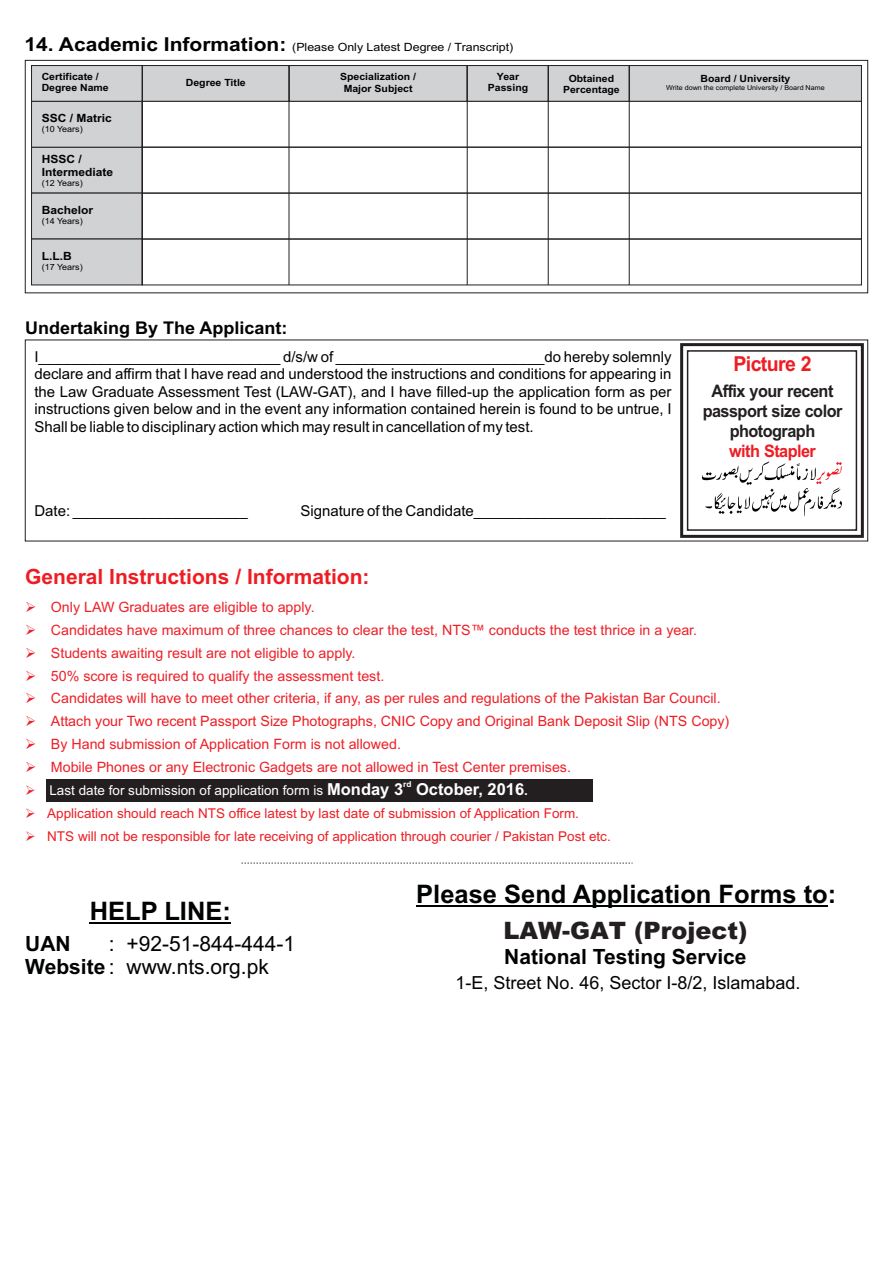
<style>
.page{position:relative;width:893px;height:1263px;background:#fff}
.page>*{position:absolute;margin:0;border:0;box-sizing:border-box;transform-origin:0 0}
.t1{font:700 25.5px "Arial";color:#010202}
.t2{font:900 24px "Arial";color:#231f20}
.t3{font:21px/22.5px "Arial";color:#010202}
.t4{font:700 21px "Arial";color:#ee1d23}
.t5{font:700 21px "Arial";color:#010202}
.t6{font:700 20.7px "Arial";letter-spacing:-.035em;color:#ee1d23;scale:.94 1}
.t7{font:18px "Arial";color:#010202}
.t8{font:700 17.55px "Arial";color:#010202}
.t9{font:700 17.25px/20px "Arial";letter-spacing:-.035em;color:#231f20;text-align:center;scale:.94 1}
.t10{font:700 17.25px "Arial";letter-spacing:-.035em;color:#ee1d23;scale:.94 1}
.t11{font:15px/17.4px "Arial";color:#010202;text-align:justify}
.t12{font:14.25px/22.8px "Arial";color:#ee2028}
.t13{font:14.25px "Arial";color:#ee1d23}
.t14{font:13.5px/22.6px "Arial";color:#ee1d23}
.t15{font:13.5px "Arial";color:#fff}
.t16{font:13.5px/23.1px "Wingdings";color:#ee2028;text-align:justify}
.t17{font:11.4px "Arial";color:#010202;scale:1.09 1}
.t18{font:700 11.4px/12.6px "Arial";color:#010202;scale:1.06 1}
.t19{font:700 9.9px/11.1px "Arial";color:#010202;text-align:center;scale:1.06 1}
.t20{font:8.55px "Arial";color:#010202;scale:1.06 1}
.t21{font:700 8.25px "Arial";color:#fff}
.t22{font:6.75px "Arial";color:#010202;scale:1.06 1}
.s1{font-weight:700;font-size:19.2px}
.s2{font-weight:700;font-size:16.5px}
.s3{font-weight:700}
</style>
<div class="page">
<svg style="left:31px;top:65px;width:831px;height:221px"></svg>
<div style="left:25px;top:60px;width:843px;height:233px;border:1px solid #231f20"></div>
<hr style="left:289px;top:66px;width:1px;height:219px;background:#231f20">
<hr style="left:467px;top:66px;width:1px;height:219px;background:#231f20">
<hr style="left:142px;top:66px;width:1px;height:219px;background:#231f20">
<hr style="left:629px;top:66px;width:1px;height:219px;background:#231f20">
<hr style="left:548px;top:66px;width:1px;height:219px;background:#231f20">
<div style="left:46px;top:779px;width:546px;height:23px;background:#231f20"></div>
<svg style="left:241px;top:862px;width:392px;height:2px"></svg>
<hr style="left:416px;top:905px;width:412px;height:1px;background:#010202">
<hr style="left:90px;top:923px;width:141px;height:1px;background:#010202">
<svg style="left:680px;top:343px;width:184px;height:195px"></svg>
<p class="t17" style="left:25px;top:43px;width:450px"><span class="s1">14. Academic Information:</span> (Please Only Latest Degree / Transcript)</p>
<p class="t19" style="left:42px;top:72px;width:65px;text-align:left">Certificate /<br>Degree Name</p>
<p class="t19" style="left:488px;top:72px;width:39px">Year<br>Passing</p>
<p class="t19" style="left:563px;top:73px;width:55px">Obtained<br>Percentage</p>
<p class="t19" style="left:701px;top:74px;width:86px">Board / University</p>
<p class="t19" style="left:186px;top:78px;width:58px">Degree Title</p>
<p class="t19" style="left:340px;top:72px;width:73px">Specialization /<br>Major Subject</p>
<p class="t22" style="left:666px;top:85px;width:151px">Write down the complete University / Board Name</p>
<p class="t18" style="left:42px;top:113px;width:68px">SSC / Matric</p>
<p class="t20" style="left:42px;top:126px;width:40px">(10 Years)</p>
<p class="t18" style="left:42px;top:154px;width:69px">HSSC /<br>Intermediate</p>
<p class="t20" style="left:42px;top:179px;width:40px">(12 Years)</p>
<p class="t18" style="left:42px;top:205px;width:50px">Bachelor</p>
<p class="t20" style="left:42px;top:218px;width:40px">(14 Years)</p>
<p class="t18" style="left:42px;top:251px;width:30px">L.L.B</p>
<p class="t20" style="left:42px;top:264px;width:40px">(17 Years)</p>
<p class="t8" style="left:25px;top:322px;width:264px">Undertaking By The Applicant:</p>
<p class="t11" style="left:34px;top:349px;width:639px">I_____________________________ d/s/w of _________________________do hereby solemnly declare and affirm that I have read and understood the instructions and conditions for appearing in the Law Graduate Assessment Test (LAW-GAT), and I have filled-up the application form as per instructions given below and in the event any information contained herein is found to be untrue, I Shall be liable to disciplinary action which may result in cancellation of my test.</p>
<p class="t11" style="left:34px;top:503px;width:215px">Date: _____________________</p>
<p class="t11" style="left:300px;top:503px;width:367px">Signature of the Candidate_______________________</p>
<h3 class="t4" style="left:25px;top:568px;width:346px">General Instructions / Information:</h3>
<h3 class="t6" style="left:733px;top:356px;width:84px">Picture 2</h3>
<p class="t9" style="left:703px;top:383px;width:150px">Affix your recent passport size color photograph</p>
<p class="t10" style="left:729px;top:445px;width:94px">with Stapler</p>
<p class="t12" style="left:25px;top:597px;width:291px">➢Only LAW Graduates are eligible to apply.</p>
<p class="t12" style="left:51px;top:620px;width:648px">Candidates have maximum of three chances to clear the test, NTS™ conducts the test thrice in a year.</p>
<p class="t12" style="left:51px;top:643px;width:306px">Students awaiting result are not eligible to apply.</p>
<p class="t12" style="left:51px;top:665px;width:335px">50% score is required to qualify the assessment test.</p>
<p class="t12" style="left:51px;top:688px;width:671px">Candidates will have to meet other criteria, if any, as per rules and regulations of the Pakistan Bar Council.</p>
<p class="t12" style="left:51px;top:734px;width:522px;text-indent:-26px">➢By Hand submission of Application Form is not allowed.<br>Mobile Phones or any Electronic Gadgets are not allowed in Test Center premises.</p>
<p class="t13" style="left:51px;top:716px;width:680px">Attach your Two recent Passport Size Photographs, CNIC Copy and Original Bank Deposit Slip (NTS Copy)</p>
<p class="t16" style="left:25px;top:779px;width:66px">➢ ➢ ➢</p>
<p class="t21" style="left:403px;top:781px;width:10px">rd</p>
<p class="t15" style="left:49px;top:785px;width:480px">Last date for submission of application form is <span class="s2">Monday 3 October, 2016</span><span class="s3">.</span></p>
<p class="t14" style="left:47px;top:804px;width:565px">Application should reach NTS office latest by last date of submission of Application Form.<br>NTS will not be responsible for late receiving of application through courier / Pakistan Post etc.</p>
<h1 class="t1" style="left:90px;top:902px;width:143px">HELP LINE:</h1>
<h3 class="t3" style="left:109px;top:935px;width:188px">: +92-51-844-444-1</h3>
<h3 class="t3" style="left:25px;top:935px;width:245px"><span class="s3">UAN<br>Website</span> : www.nts.org.pk</h3>
<h1 class="t1" style="left:416px;top:884px;width:421px">Please Send Application Forms to:</h1>
<h2 class="t2" style="left:503px;top:922px;width:246px">LAW-GAT (Project)</h2>
<h3 class="t5" style="left:504px;top:948px;width:244px">National Testing Service</h3>
<p class="t7" style="left:455px;top:975px;width:347px">1-E, Street No. 46, Sector I-8/2, Islamabad.</p>
</div>
